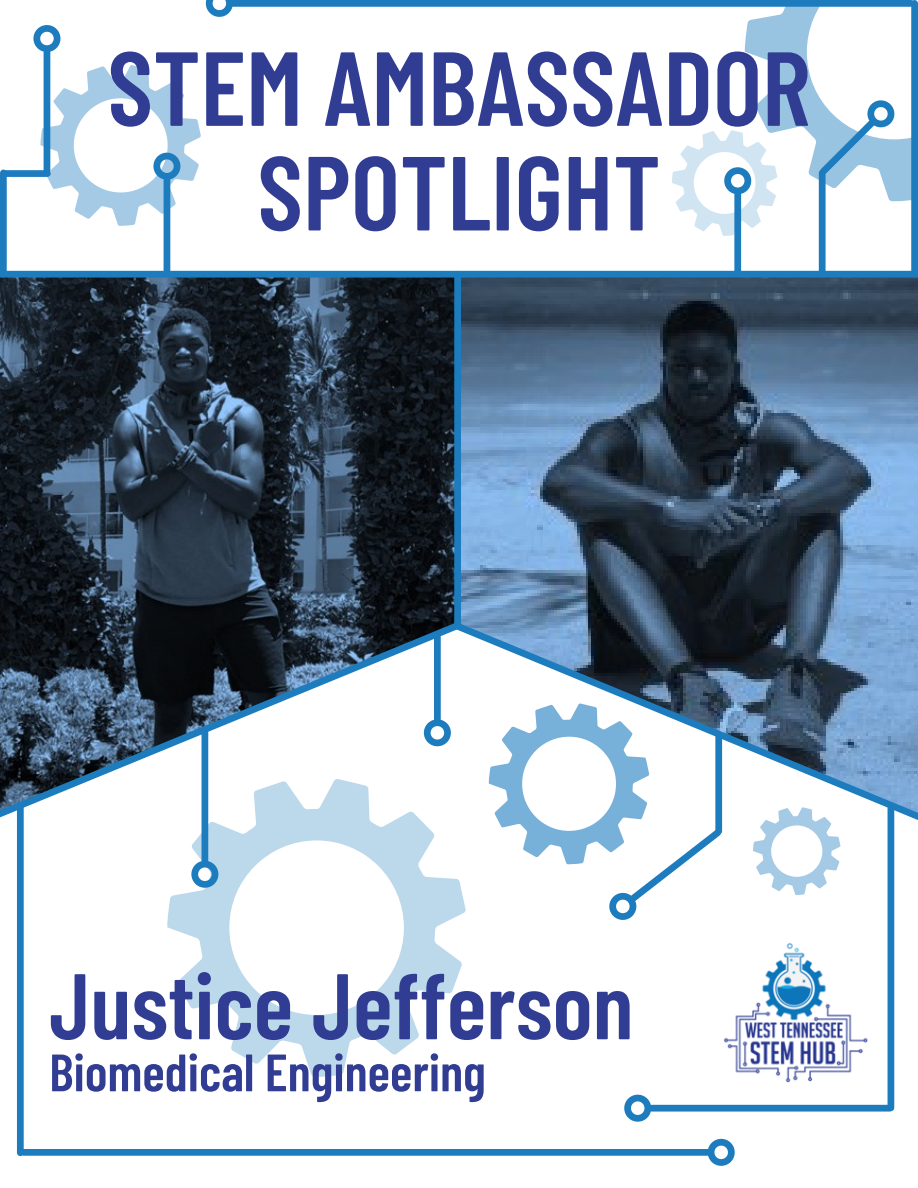
<style>
.page{position:relative;width:918px;height:1188px;background:#fff}
.page>*{position:absolute;margin:0;border:0;box-sizing:border-box;transform-origin:0 0}
.t1{font:600 105px/104.7px "Barlow Condensed";color:#303d93;text-align:center}
.t2{font:600 93px "Barlow Condensed";color:#303d93}
.t3{font:600 52.5px "Barlow Condensed";color:#303d93}
</style>
<div class="page">
<img style="left:0;top:278px;width:454px;height:339px">
<img style="left:461px;top:278px;width:457px;height:339px">
<svg style="left:167px;top:833px;width:299px;height:244px"></svg>
<img style="left:696px;top:914px;width:198px;height:197px">
<div style="left:164px;top:180px;width:6px;height:91px;background:#1d7cbe"></div>
<svg style="left:40px;top:65px;width:161px;height:161px"></svg>
<svg style="left:0;top:617px;width:449px;height:216px"></svg>
<div style="left:0;top:271px;width:918px;height:7px;background:#1d7cbe"></div>
<div style="left:819px;top:173px;width:7px;height:101px;background:#1d7cbe"></div>
<div style="left:434px;top:637px;width:7px;height:82px;background:#1d7cbe"></div>
<svg style="left:419px;top:715px;width:30px;height:36px"></svg>
<div style="left:202px;top:730px;width:6px;height:131px;background:#1d7cbe"></div>
<svg style="left:186px;top:856px;width:37px;height:36px"></svg>
<svg style="left:523px;top:842px;width:204px;height:90px"></svg>
<div style="left:734px;top:194px;width:7px;height:78px;background:#1d7cbe"></div>
<div style="left:911px;top:3px;width:7px;height:268px;background:#1d7cbe"></div>
<div style="left:17px;top:806px;width:7px;height:347px;background:#1d7cbe"></div>
<div style="left:24px;top:1149px;width:684px;height:7px;background:#1d7cbe"></div>
<svg style="left:703px;top:1138px;width:32px;height:28px"></svg>
<div style="left:6px;top:170px;width:41px;height:7px;background:#1d7cbe"></div>
<div style="left:0;top:173px;width:7px;height:101px;background:#1d7cbe"></div>
<div style="left:44px;top:52px;width:6px;height:118px;background:#1d7cbe"></div>
<svg style="left:33px;top:25px;width:28px;height:32px"></svg>
<div style="left:888px;top:806px;width:6px;height:302px;background:#1d7cbe"></div>
<div style="left:651px;top:1105px;width:239px;height:7px;background:#1d7cbe"></div>
<svg style="left:624px;top:1094px;width:32px;height:28px"></svg>
<div style="left:233px;top:0;width:678px;height:7px;background:#1d7cbe"></div>
<svg style="left:205px;top:0;width:33px;height:17px"></svg>
<svg style="left:672px;top:0;width:246px;height:236px"></svg>
<div style="left:454px;top:274px;width:7px;height:351px;background:#1d7cbe"></div>
<svg style="left:753px;top:842px;width:88px;height:53px"></svg>
<svg style="left:449px;top:617px;width:469px;height:225px"></svg>
<p class="t1" style="left:108px;top:32px;width:704px">STEM AMBASSADOR<br>SPOTLIGHT</p>
<p class="t2" style="left:49px;top:946px;width:586px">Justice Jefferson</p>
<p class="t3" style="left:49px;top:1039px;width:438px">Biomedical Engineering</p>
</div>
